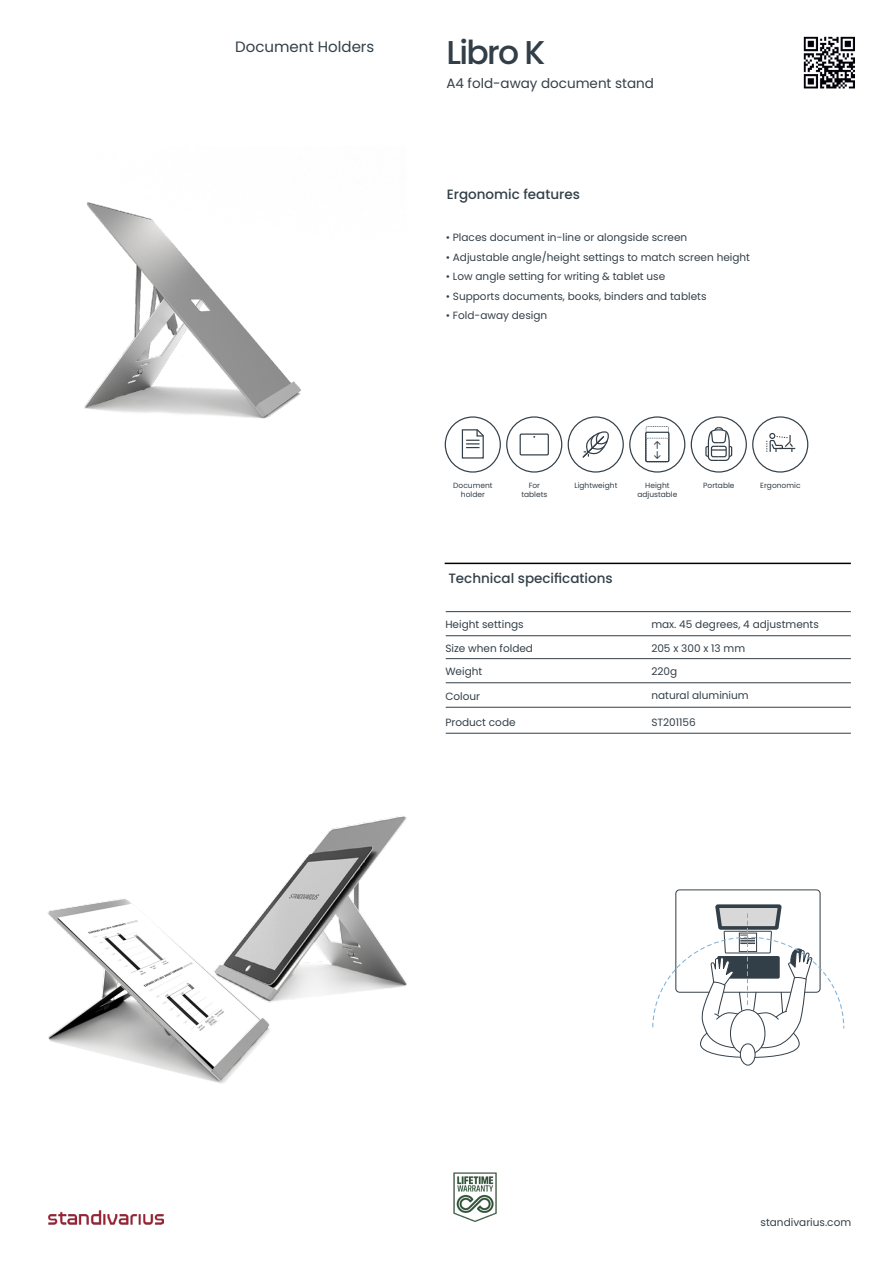
<style>
.page{position:relative;width:893px;height:1263px;background:#fff}
.page>*{position:absolute;margin:0;border:0;box-sizing:border-box;transform-origin:0 0}
.t1{font:500 33px "Poppins";letter-spacing:-.05em;color:#333f48}
.t2{font:15px "Poppins";color:#333f48}
.t3{font:500 13.5px "Poppins";color:#333f48}
.t4{font:13.5px "Poppins";color:#333f48}
.t5{font:10.5px "Poppins";color:#333f48}
.t6{font:8.4px "SF Pro Regular wdth opsz 110000 wght 1 FE0000";color:#333f48}
.t7{font:7.5px/9px "Poppins";color:#333f48;text-align:center}
</style>
<div class="page">
<img style="left:308px;top:816px;width:99px;height:178px">
<hr style="left:445px;top:563px;width:406px;height:1px;background:#000">
<svg style="left:445px;top:416px;width:117px;height:57px"></svg>
<svg style="left:691px;top:416px;width:117px;height:57px"></svg>
<img style="left:453px;top:1173px;width:44px;height:49px">
<hr style="left:446px;top:611px;width:405px;height:1px;background:#333f48">
<hr style="left:446px;top:658px;width:405px;height:1px;background:#333f48">
<hr style="left:446px;top:635px;width:405px;height:1px;background:#333f48">
<hr style="left:446px;top:707px;width:405px;height:1px;background:#333f48">
<hr style="left:446px;top:733px;width:405px;height:1px;background:#333f48">
<hr style="left:446px;top:682px;width:405px;height:1px;background:#333f48">
<img style="left:47px;top:855px;width:291px;height:229px">
<img style="left:803px;top:36px;width:52px;height:53px">
<svg style="left:675px;top:889px;width:146px;height:177px"></svg>
<svg style="left:652px;top:902px;width:193px;height:163px"></svg>
<img style="left:84px;top:202px;width:217px;height:217px">
<img style="left:49px;top:1210px;width:115px;height:15px">
<svg style="left:568px;top:416px;width:117px;height:57px"></svg>
<h2 class="t2" style="left:235px;top:38px;width:141px">Document Holders</h2>
<h1 class="t1" style="left:446px;top:33px;width:101px">Libro K</h1>
<p class="t4" style="left:446px;top:76px;width:209px">A4 fold-away document stand</p>
<p class="t3" style="left:447px;top:186px;width:135px">Ergonomic features</p>
<p class="t5" style="left:446px;top:232px;width:243px">• Places document in-line or alongside screen</p>
<p class="t5" style="left:446px;top:251px;width:306px">• Adjustable angle/height settings to match screen height</p>
<p class="t5" style="left:446px;top:271px;width:221px">• Low angle setting for writing &amp; tablet use</p>
<p class="t5" style="left:446px;top:290px;width:262px">• Supports documents, books, binders and tablets</p>
<p class="t5" style="left:446px;top:310px;width:103px">• Fold-away design</p>
<p class="t6" style="left:653px;top:440px;width:10px">!</p>
<p class="t7" style="left:453px;top:481px;width:41px">Document</p>
<p class="t7" style="left:703px;top:481px;width:33px">Portable</p>
<p class="t7" style="left:760px;top:481px;width:42px">Ergonomic</p>
<p class="t7" style="left:461px;top:490px;width:25px">holder</p>
<p class="t7" style="left:521px;top:481px;width:28px">For tablets</p>
<p class="t7" style="left:574px;top:481px;width:44px">Lightweight</p>
<p class="t7" style="left:637px;top:481px;width:42px">Height adjustable</p>
<p class="t3" style="left:448px;top:570px;width:166px">Technical specifications</p>
<p class="t5" style="left:445px;top:618px;width:80px">Height settings</p>
<p class="t5" style="left:651px;top:618px;width:169px">max. 45 degrees, 4 adjustments</p>
<p class="t5" style="left:651px;top:642px;width:95px">205 x 300 x 13 mm</p>
<p class="t5" style="left:651px;top:665px;width:27px">220g</p>
<p class="t5" style="left:651px;top:690px;width:99px">natural aluminium</p>
<p class="t5" style="left:651px;top:716px;width:46px">ST201156</p>
<p class="t5" style="left:445px;top:642px;width:89px">Size when folded</p>
<p class="t5" style="left:445px;top:665px;width:38px">Weight</p>
<p class="t5" style="left:445px;top:690px;width:36px">Colour</p>
<p class="t5" style="left:445px;top:716px;width:72px">Product code</p>
<p class="t5" style="left:761px;top:1216px;width:92px">standivarius.com</p>
</div>
